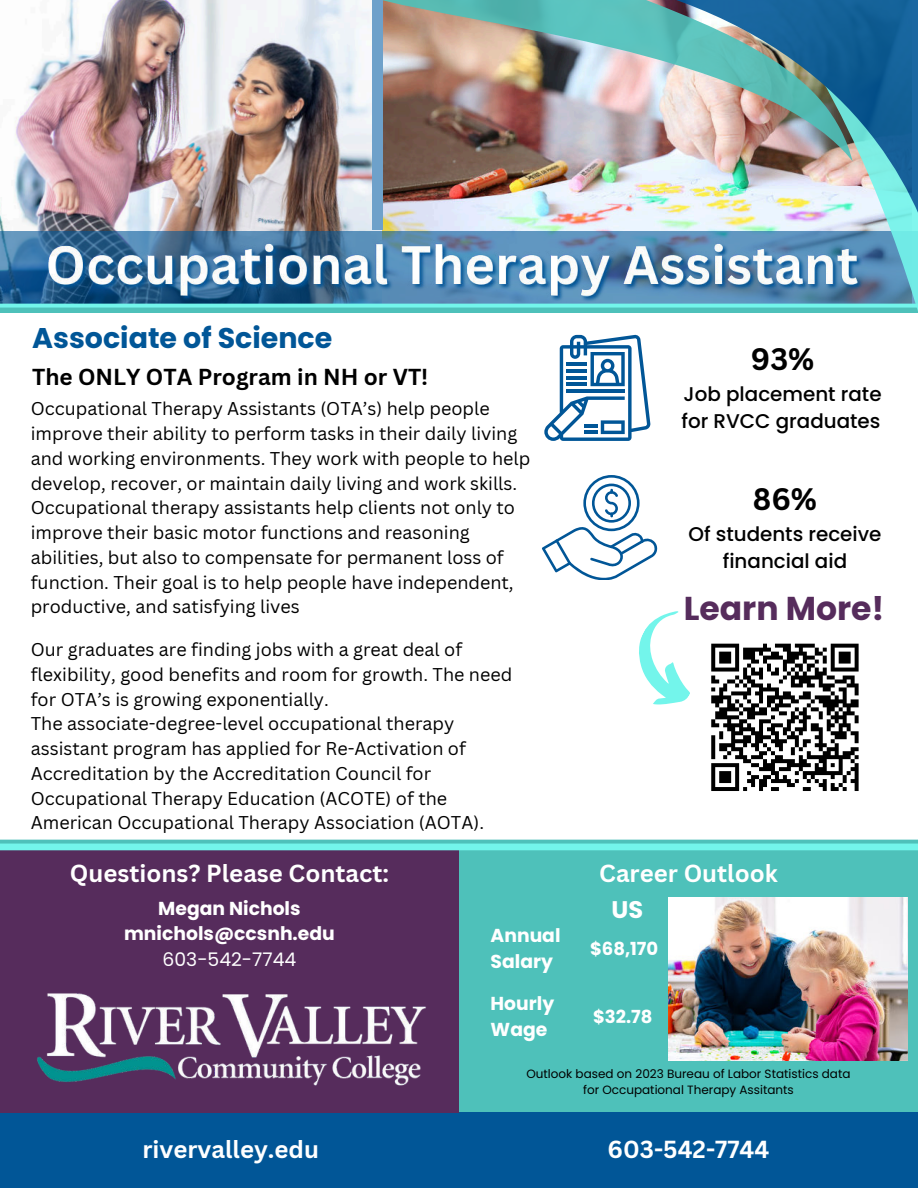
<style>
.page{position:relative;width:918px;height:1188px;background:#fff}
.page>*{position:absolute;margin:0;border:0;box-sizing:border-box;transform-origin:0 0}
.t1{font:700 33px "Poppins";color:#562c5c}
.t2{font:700 30.15px "Canva Sans";color:#000}
.t3{font:700 28.5px "Poppins";color:#015697}
.t4{font:700 24px "Canva Sans";color:#fff}
.t5{font:700 24px "Poppins";color:#fff}
.t6{font:700 22.5px "Canva Sans";color:#000}
.t7{font:500 19.8px/27.5px "Poppins";color:#000}
.t8{font:700 18.75px/25.8px "Poppins";color:#fff}
.t9{font:18.75px "Poppins";color:#fff}
.t10{font:18px/24.8px "Canva Sans";color:#000}
.t11{font:700 18px "Poppins";color:#fff}
.t12{font:12px/16px "Poppins";color:#000;text-align:center}
</style>
<div class="page">
<img style="left:0;top:0;width:372px;height:231px">
<img style="left:382px;top:161px;width:246px;height:67px">
<div style="left:0;top:841px;width:918px;height:280px;background:#4ec1ba"></div>
<div style="left:0;top:1112px;width:918px;height:76px;background:#015697"></div>
<div style="left:0;top:841px;width:459px;height:271px;background:#562c5c"></div>
<svg style="left:0;top:231px;width:44px;height:73px;background:#316ea1"></svg>
<svg style="left:0;top:304px;width:758px;height:4px;background:#6ae9e0"></svg>
<div style="left:0;top:308px;width:918px;height:6px;background:#4ec1ba"></div>
<svg style="left:0;top:840px;width:918px;height:4px;fill:#4ec1ba"></svg>
<div style="left:0;top:844px;width:918px;height:6px;background:#73f5eb"></div>
<img style="left:37px;top:993px;width:389px;height:93px">
<svg style="left:639px;top:611px;width:51px;height:94px"></svg>
<svg style="left:544px;top:335px;width:106px;height:106px"></svg>
<svg style="left:542px;top:475px;width:116px;height:105px"></svg>
<img style="left:44px;top:228px;width:714px;height:78px">
<svg style="left:758px;top:250px;width:160px;height:64px"></svg>
<img style="left:628px;top:0;width:290px;height:250px">
<img style="left:352px;top:0;width:501px;height:161px">
<svg style="left:711px;top:643px;width:148px;height:148px"></svg>
<div style="left:372px;top:0;width:10px;height:230px;background:#6ea1ca"></div>
<img style="left:669px;top:897px;width:238px;height:163px">
<h3 class="t3" style="left:32px;top:322px;width:302px">Associate of Science</h3>
<p class="t6" style="left:32px;top:364px;width:398px">The ONLY OTA Program in NH or VT!</p>
<p class="t10" style="left:31px;top:397px;width:501px">Occupational Therapy Assistants (OTA’s) help people improve their ability to perform tasks in their daily living and working environments. They work with people to help develop, recover, or maintain daily living and work skills.<br>Occupational therapy assistants help clients not only to improve their basic motor functions and reasoning abilities, but also to compensate for permanent loss of function. Their goal is to help people have independent, productive, and satisfying lives</p>
<p class="t10" style="left:31px;top:637px;width:483px">Our graduates are finding jobs with a great deal of flexibility, good benefits and room for growth. The need for OTA’s is growing exponentially.<br>The associate-degree-level occupational therapy assistant program has applied for Re-Activation of Accreditation by the Accreditation Council for Occupational Therapy Education (ACOTE) of the American Occupational Therapy Association (AOTA).</p>
<h3 class="t4" style="left:70px;top:859px;width:321px">Questions? Please Contact:</h3>
<p class="t8" style="left:124px;top:895px;width:212px;text-align:center">Megan Nichols mnichols@ccsnh.edu</p>
<p class="t9" style="left:163px;top:949px;width:135px">603-542-7744</p>
<p class="t8" style="left:491px;top:923px;width:71px">Annual<br>Salary</p>
<p class="t8" style="left:491px;top:991px;width:65px">Hourly<br>Wage</p>
<h2 class="t2" style="left:751px;top:341px;width:65px">93%</h2>
<p class="t7" style="left:682px;top:380px;width:202px">Job placement rate for RVCC graduates</p>
<h2 class="t2" style="left:753px;top:481px;width:66px">86%</h2>
<p class="t7" style="left:688px;top:520px;width:195px;text-align:center">Of students receive financial aid</p>
<h1 class="t1" style="left:684px;top:589px;width:202px">Learn More!</h1>
<h3 class="t4" style="left:599px;top:859px;width:180px">Career Outlook</h3>
<h3 class="t5" style="left:612px;top:896px;width:33px">US</h3>
<p class="t11" style="left:590px;top:938px;width:70px">$68,170</p>
<p class="t11" style="left:593px;top:1006px;width:61px">$32.78</p>
<p class="t12" style="left:526px;top:1066px;width:326px">Outlook based on 2023 Bureau of Labor Statistics data for Occupational Therapy Assitants</p>
<h3 class="t4" style="left:142px;top:1135px;width:178px">rivervalley.edu</h3>
<h3 class="t4" style="left:608px;top:1135px;width:163px">603-542-7744</h3>
</div>
